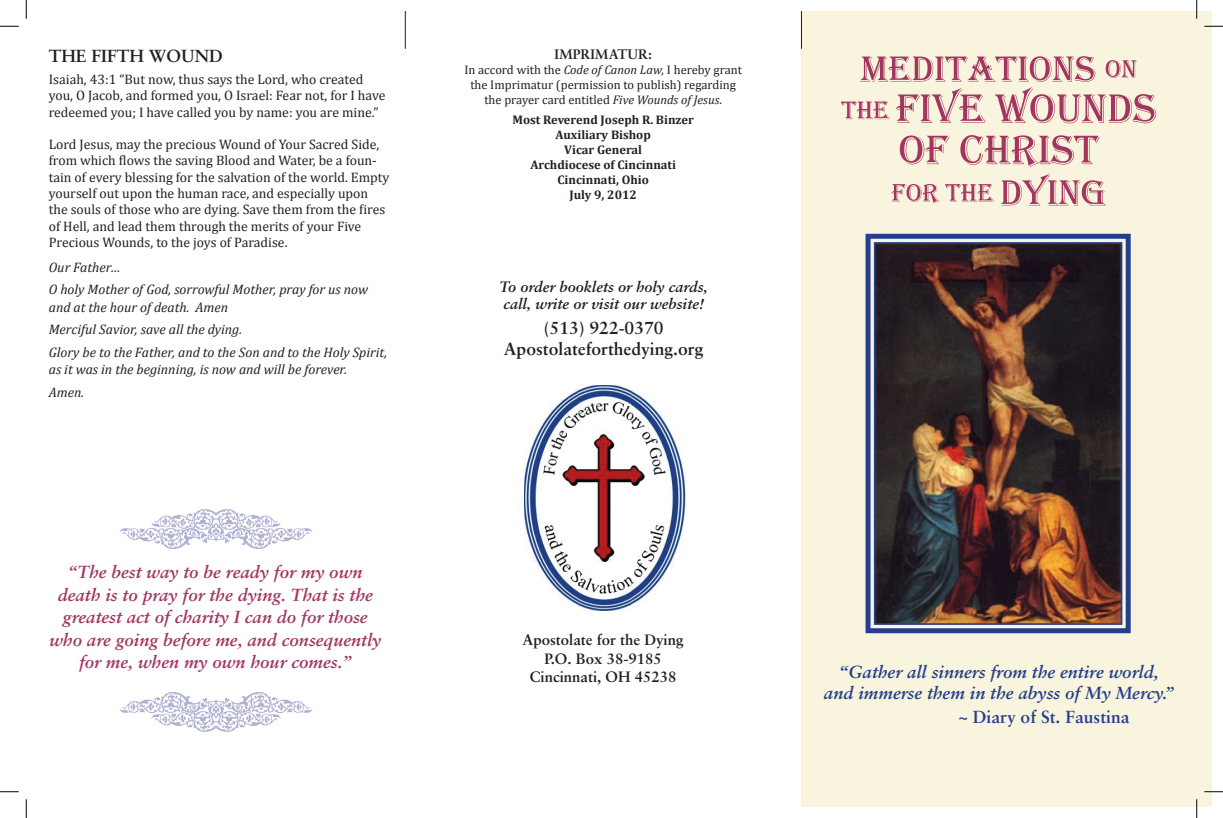
<style>
.page{position:relative;width:1223px;height:818px;background:#fff}
.page>*{position:absolute;margin:0;border:0;box-sizing:border-box;transform-origin:0 0}
.t1{font:italic 700 17.5px/22.5px "Sabon";color:#a33661;text-align:center}
.t2{font:italic 700 17.5px "Sabon";color:#253f8e}
.t3{font:700 17.5px "Sabon";color:#231f20}
.t4{font:700 17.5px "Sabon";color:#253f8e}
.t5{font:italic 700 15px "Sabon";color:#231f20}
.t6{font:700 15px "Sabon";color:#231f20}
.t7{font:13.75px/16.2px "Cambria";color:#231f20}
.t8{font:italic 13.75px/17.5px "Cambria";color:#231f20}
.t9{font:700 13.75px "Sabon";color:#231f20}
.t10{font:12.5px "Cambria";color:#231f20}
.t11{font:700 12.5px "Cambria";color:#231f20}
.s1{font-style:italic}
</style>
<div class="page">
<div style="left:801px;top:11px;width:410px;height:795px;background:#f9f4dd"></div>
<hr style="left:405px;top:11px;width:1px;height:38px;background:#231f20">
<hr style="left:801px;top:11px;width:1px;height:38px;background:#231f20">
<svg style="left:891px;top:174px;width:214px;height:31px"></svg>
<svg style="left:899px;top:135px;width:200px;height:32px"></svg>
<svg style="left:840px;top:56px;width:316px;height:67px"></svg>
<img style="left:524px;top:385px;width:161px;height:225px">
<svg style="left:865px;top:233px;width:266px;height:401px"></svg>
<img style="left:873px;top:241px;width:250px;height:384px">
<img style="left:119px;top:509px;width:194px;height:40px">
<img style="left:119px;top:692px;width:194px;height:40px">
<svg style="left:0;top:25px;width:19px;height:2px"></svg>
<svg style="left:1204px;top:25px;width:18px;height:2px"></svg>
<svg style="left:0;top:791px;width:19px;height:1px"></svg>
<svg style="left:1204px;top:790px;width:18px;height:2px"></svg>
<svg style="left:25px;top:0;width:2px;height:19px"></svg>
<svg style="left:25px;top:799px;width:2px;height:19px"></svg>
<svg style="left:1196px;top:0;width:1px;height:19px"></svg>
<svg style="left:1195px;top:799px;width:2px;height:19px"></svg>
<p class="t3" style="left:49px;top:45px;width:176px">THE FIFTH WOUND</p>
<p class="t7" style="left:49px;top:71px;width:338px">Isaiah, 43:1 “But now, thus says the Lord, who created you, O Jacob, and formed you, O Israel: Fear not, for I have redeemed you; I have called you by name: you are mine.”</p>
<p class="t7" style="left:49px;top:136px;width:342px">Lord Jesus, may the precious Wound of Your Sacred Side, from which flows the saving Blood and Water, be a foun&shy;tain of every blessing for the salvation of the world. Empty yourself out upon the human race, and especially upon the souls of those who are dying. Save them from the fires of Hell, and lead them through the merits of your Five Precious Wounds, to the joys of Paradise.</p>
<p class="t8" style="left:49px;top:258px;width:73px">Our Father…</p>
<p class="t8" style="left:49px;top:280px;width:321px">O holy Mother of God, sorrowful Mother, pray for us now and at the hour of death. Amen</p>
<p class="t8" style="left:49px;top:320px;width:195px">Merciful Savior, save all the dying.</p>
<p class="t8" style="left:49px;top:343px;width:340px">Glory be to the Father, and to the Son and to the Holy Spirit, as it was in the beginning, is now and will be forever.</p>
<p class="t8" style="left:49px;top:383px;width:37px">Amen.</p>
<p class="t1" style="left:49px;top:560px;width:333px">“The best way to be ready for my own death is to pray for the dying. That is the greatest act of charity I can do for those who are going before me, and consequently for me, when my own hour comes.”</p>
<p class="t9" style="left:554px;top:46px;width:99px">IMPRIMATUR:</p>
<p class="t10" style="left:464px;top:63px;width:279px">In accord with the <span class="s1">Code of Canon Law,</span> I hereby grant</p>
<p class="t10" style="left:470px;top:78px;width:267px">the Imprimatur (permission to publish) regarding</p>
<p class="t10" style="left:484px;top:93px;width:239px">the prayer card entitled <span class="s1">Five Wounds of Jesus</span>.</p>
<p class="t11" style="left:512px;top:111px;width:183px">Most Reverend Joseph R. Binzer</p>
<p class="t11" style="left:555px;top:126px;width:97px">Auxiliary Bishop</p>
<p class="t11" style="left:564px;top:141px;width:79px">Vicar General</p>
<p class="t11" style="left:530px;top:156px;width:147px">Archdiocese of Cincinnati</p>
<p class="t11" style="left:557px;top:171px;width:93px">Cincinnati, Ohio</p>
<p class="t11" style="left:569px;top:186px;width:69px">July 9, 2012</p>
<p class="t5" style="left:499px;top:277px;width:210px">To order booklets or holy cards,</p>
<p class="t5" style="left:503px;top:295px;width:202px">call, write or visit our website!</p>
<p class="t3" style="left:544px;top:317px;width:121px">(513) 922-0370</p>
<p class="t3" style="left:504px;top:338px;width:201px">Apostolateforthedying.org</p>
<p class="t6" style="left:522px;top:630px;width:162px">Apostolate for the Dying</p>
<p class="t6" style="left:544px;top:649px;width:119px">P.O. Box 38-9185</p>
<p class="t6" style="left:529px;top:667px;width:148px">Cincinnati, OH 45238</p>
<p class="t2" style="left:839px;top:661px;width:321px">“Gather all sinners from the entire world,</p>
<p class="t2" style="left:824px;top:682px;width:351px">and immerse them in the abyss of My Mercy.”</p>
<p class="t4" style="left:958px;top:706px;width:173px">~ Diary of St. Faustina</p>
</div>
